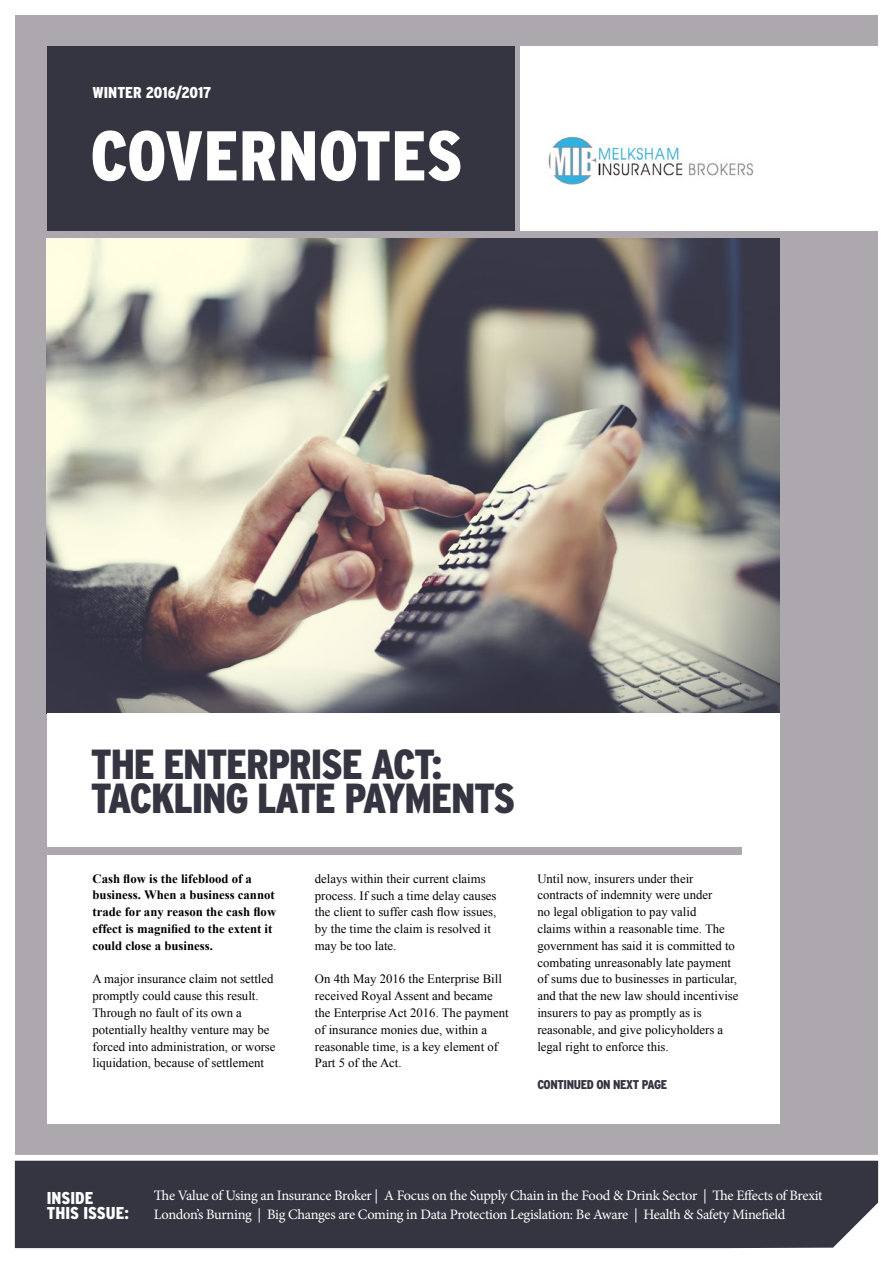
<style>
.page{position:relative;width:893px;height:1263px;background:#fff}
.page>*{position:absolute;margin:0;border:0;box-sizing:border-box;transform-origin:0 0}
.t1{font:900 condensed 70.35px "Interstate";color:#fff}
.t2{font:900 condensed 42px/34.5px "Interstate";letter-spacing:-.03em;color:#353542}
.t3{font:900 condensed 17.1px/15px "Interstate";color:#fff}
.t4{font:900 condensed 15.75px "Interstate";color:#fff}
.t5{font:14.4px/18.5px "Minion Pro";letter-spacing:-.025em;color:#fff}
.t6{font:12.75px/16.8px "Times New Roman";color:#000}
.t7{font:700 12.75px/16.8px "Times New Roman";color:#000}
.t8{font:900 condensed 12.75px "Interstate";letter-spacing:-.03em;color:#353542}
</style>
<div class="page">
<div style="left:8px;top:8px;width:877px;height:1154px;background:#aca8ae"></div>
<div style="left:0;top:0;width:893px;height:1170px;border:15px solid #fff"></div>
<img style="left:47px;top:238px;width:732px;height:475px">
<div style="left:47px;top:713px;width:732px;height:411px;background:#fff"></div>
<div style="left:521px;top:47px;width:372px;height:184px;background:#fff"></div>
<div style="left:47px;top:47px;width:467px;height:184px;background:#353542"></div>
<div style="left:15px;top:1161px;width:863px;height:87px;background:#353542"></div>
<div style="left:46px;top:847px;width:696px;height:8px;background:#aca8ae"></div>
<img style="left:548px;top:136px;width:206px;height:49px">
<p class="t4" style="left:92px;top:83px;width:121px">WINTER 2016/2017</p>
<h1 class="t1" style="left:90px;top:113px;width:374px">COVERNOTES</h1>
<h2 class="t2" style="left:91px;top:746px;width:426px">THE ENTERPRISE ACT:<br>TACKLING LATE PAYMENTS</h2>
<p class="t7" style="left:92px;top:869px;width:185px">Cash flow is the lifeblood of a business. When a business cannot trade for any reason the cash flow effect is magnified to the extent it could close a business.</p>
<p class="t6" style="left:92px;top:970px;width:185px">A major insurance claim not settled promptly could cause this result.<br>Through no fault of its own a potentially healthy venture may be forced into administration, or worse liquidation, because of settlement</p>
<p class="t6" style="left:315px;top:870px;width:183px">delays within their current claims process. If such a time delay causes the client to suffer cash flow issues, by the time the claim is resolved it may be too late.</p>
<p class="t6" style="left:315px;top:970px;width:195px">On 4th May 2016 the Enterprise Bill received Royal Assent and became the Enterprise Act 2016. The payment of insurance monies due, within a reasonable time, is a key element of<br>Part 5 of the Act.</p>
<p class="t6" style="left:537px;top:870px;width:203px">Until now, insurers under their contracts of indemnity were under<br>no legal obligation to pay valid<br>claims within a reasonable time. The government has said it is committed to combating unreasonably late payment of sums due to businesses in particular, and that the new law should incentivise insurers to pay as promptly as is reasonable, and give policyholders a legal right to enforce this.</p>
<p class="t8" style="left:537px;top:1076px;width:131px">CONTINUED ON NEXT PAGE</p>
<h3 class="t3" style="left:47px;top:1190px;width:84px">INSIDE<br>THIS ISSUE:</h3>
<p class="t5" style="left:154px;top:1187px;width:670px">The Value of Using an Insurance Broker | A Focus on the Supply Chain in the Food &amp; Drink Sector | The Effects of Brexit<br>London’s Burning | Big Changes are Coming in Data Protection Legislation: Be Aware | Health &amp; Safety Minefield</p>
</div>
